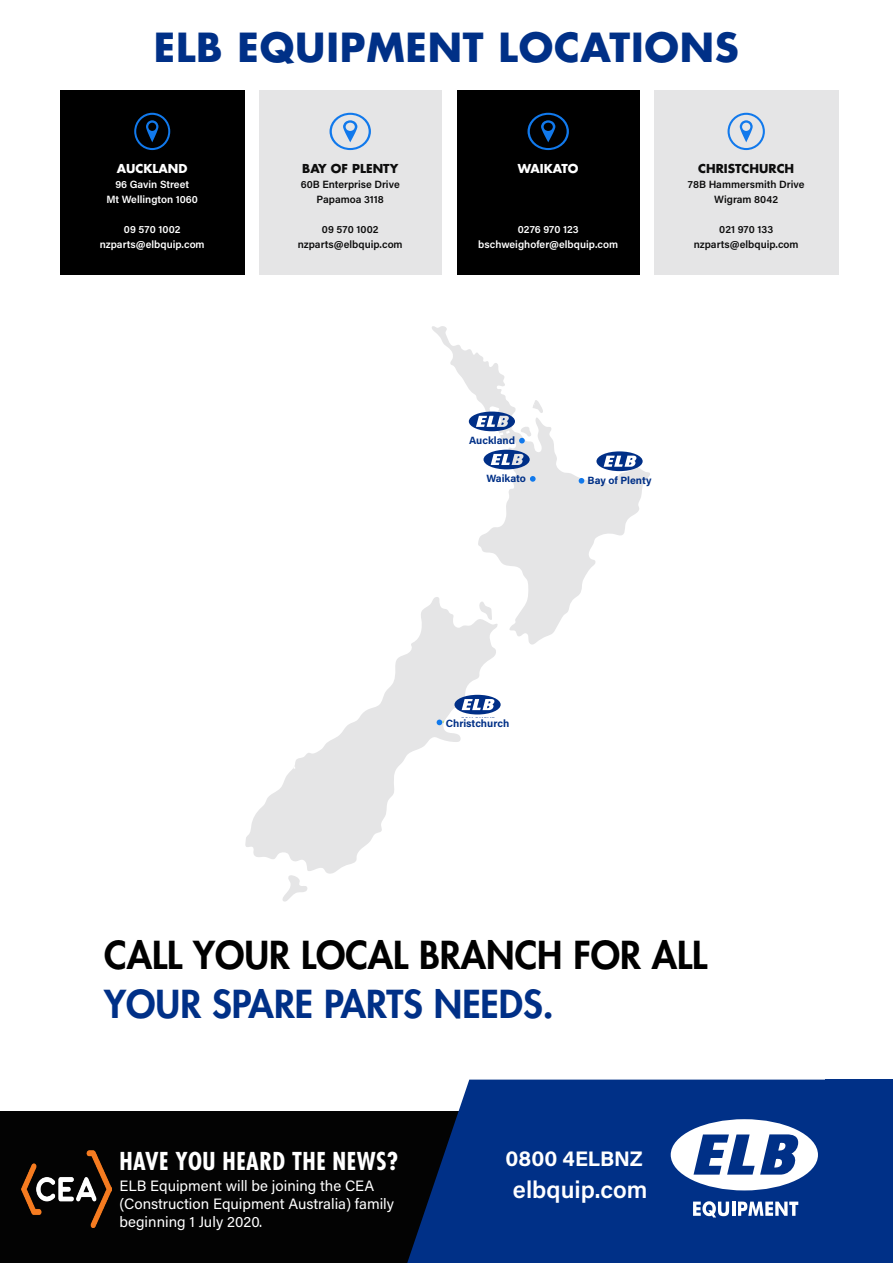
<style>
.page{position:relative;width:893px;height:1263px;background:#fff}
.page>*{position:absolute;margin:0;border:0;box-sizing:border-box;transform-origin:0 0}
.Title_Large{font:700 39px "Futura Std";letter-spacing:.02em;color:#003087}
.Title_Large-2{font:800 37.5px/49.5px "Futura Std";color:#000}
.Title_Large-3{font:700 condensed 24px "Futura Std";letter-spacing:.02em;color:#fff}
.Calendar_Text{font:600 24px "Acumin Pro";color:#fff}
.Title_Large-4{font:700 21px "Acumin Pro";color:#fff}
.Normal_body_text{font:15px/18px "Acumin Pro";color:#fff}
.Normal_body_text-2{font:700 12px "Futura Std";color:#0d0d0d}
.Normal_body_text-3{font:700 12px "Futura Std";color:#fff}
.Normal_body_text-4{font:600 10.5px "Acumin Pro";color:#0d0d0d}
.Normal_body_text-5{font:600 10.5px "Acumin Pro";color:#fff}
.Normal_body_text-6{font:700 10.5px "Acumin Pro";color:#003087}
.s1{color:#003087}
</style>
<div class="page">
<div style="left:0;top:1111px;width:506px;height:152px;background:#030303"></div>
<svg style="left:407px;top:1079px;width:486px;height:184px;background:#063383"></svg>
<svg style="left:671px;top:1119px;width:147px;height:71px"></svg>
<svg style="left:693px;top:1201px;width:36px;height:16px"></svg>
<hr style="left:732px;top:1201px;width:3px;height:15px;background:#fff">
<svg style="left:738px;top:1201px;width:60px;height:15px"></svg>
<div style="left:60px;top:90px;width:184px;height:185px;background:#000"></div>
<svg style="left:134px;top:113px;width:36px;height:37px"></svg>
<div style="left:259px;top:90px;width:182px;height:185px;background:#e5e5e6"></div>
<svg style="left:329px;top:113px;width:42px;height:37px"></svg>
<div style="left:654px;top:90px;width:184px;height:185px;background:#e5e5e6"></div>
<svg style="left:727px;top:113px;width:38px;height:37px"></svg>
<div style="left:457px;top:90px;width:182px;height:185px;background:#000"></div>
<svg style="left:527px;top:113px;width:42px;height:37px"></svg>
<svg style="left:432px;top:326px;width:218px;height:319px"></svg>
<svg style="left:245px;top:596px;width:253px;height:278px"></svg>
<svg style="left:282px;top:875px;width:25px;height:27px"></svg>
<svg style="left:478px;top:601px;width:14px;height:19px"></svg>
<svg style="left:579px;top:478px;width:5px;height:6px"></svg>
<svg style="left:596px;top:451px;width:47px;height:20px"></svg>
<svg style="left:437px;top:719px;width:7px;height:6px"></svg>
<svg style="left:454px;top:695px;width:47px;height:19px"></svg>
<svg style="left:469px;top:397px;width:74px;height:105px"></svg>
<img style="left:22px;top:1150px;width:89px;height:77px">
<p class="Title_Large" style="left:154px;top:22px;width:586px">ELB EQUIPMENT LOCATIONS</p>
<p class="Normal_body_text-3" style="left:117px;top:161px;width:72px">AUCKLAND</p>
<p class="Normal_body_text-5" style="left:115px;top:177px;width:75px">96 Gavin Street</p>
<p class="Normal_body_text-5" style="left:106px;top:192px;width:93px">Mt Wellington 1060</p>
<p class="Normal_body_text-5" style="left:124px;top:222px;width:58px">09 570 1002</p>
<p class="Normal_body_text-5" style="left:100px;top:237px;width:106px">nzparts@elbquip.com</p>
<p class="Normal_body_text-2" style="left:302px;top:161px;width:98px">BAY OF PLENTY</p>
<p class="Normal_body_text-4" style="left:301px;top:177px;width:100px">60B Enterprise Drive</p>
<p class="Normal_body_text-4" style="left:317px;top:192px;width:69px">Papamoa 3118</p>
<p class="Normal_body_text-4" style="left:322px;top:222px;width:58px">09 570 1002</p>
<p class="Normal_body_text-4" style="left:298px;top:237px;width:106px">nzparts@elbquip.com</p>
<p class="Normal_body_text-3" style="left:518px;top:161px;width:62px">WAIKATO</p>
<p class="Normal_body_text-5" style="left:518px;top:222px;width:63px">0276 970 123</p>
<p class="Normal_body_text-5" style="left:478px;top:237px;width:141px">bschweighofer@elbquip.com</p>
<p class="Normal_body_text-2" style="left:698px;top:161px;width:98px">CHRISTCHURCH</p>
<p class="Normal_body_text-4" style="left:688px;top:177px;width:118px">78B Hammersmith Drive</p>
<p class="Normal_body_text-4" style="left:714px;top:192px;width:65px">Wigram 8042</p>
<p class="Normal_body_text-4" style="left:719px;top:222px;width:55px">021 970 133</p>
<p class="Normal_body_text-4" style="left:694px;top:237px;width:106px">nzparts@elbquip.com</p>
<p class="Normal_body_text-6" style="left:469px;top:433px;width:48px">Auckland</p>
<p class="Normal_body_text-6" style="left:486px;top:471px;width:41px">Waikato</p>
<p class="Normal_body_text-6" style="left:588px;top:473px;width:65px">Bay of Plenty</p>
<p class="Normal_body_text-6" style="left:446px;top:715px;width:65px">Christchurch</p>
<p class="Title_Large-2" style="left:104px;top:930px;width:604px">CALL YOUR LOCAL BRANCH FOR ALL<br><span class="s1">YOUR SPARE PARTS NEEDS.</span></p>
<p class="Title_Large-3" style="left:119px;top:1146px;width:280px">HAVE YOU HEARD THE NEWS?</p>
<p class="Normal_body_text" style="left:119px;top:1176px;width:276px">ELB Equipment will be joining the CEA (Construction Equipment Australia) family beginning 1 July 2020.</p>
<p class="Title_Large-4" style="left:506px;top:1144px;width:139px">0800 4ELBNZ</p>
<p class="Calendar_Text" style="left:513px;top:1173px;width:136px">elbquip.com</p>
</div>
